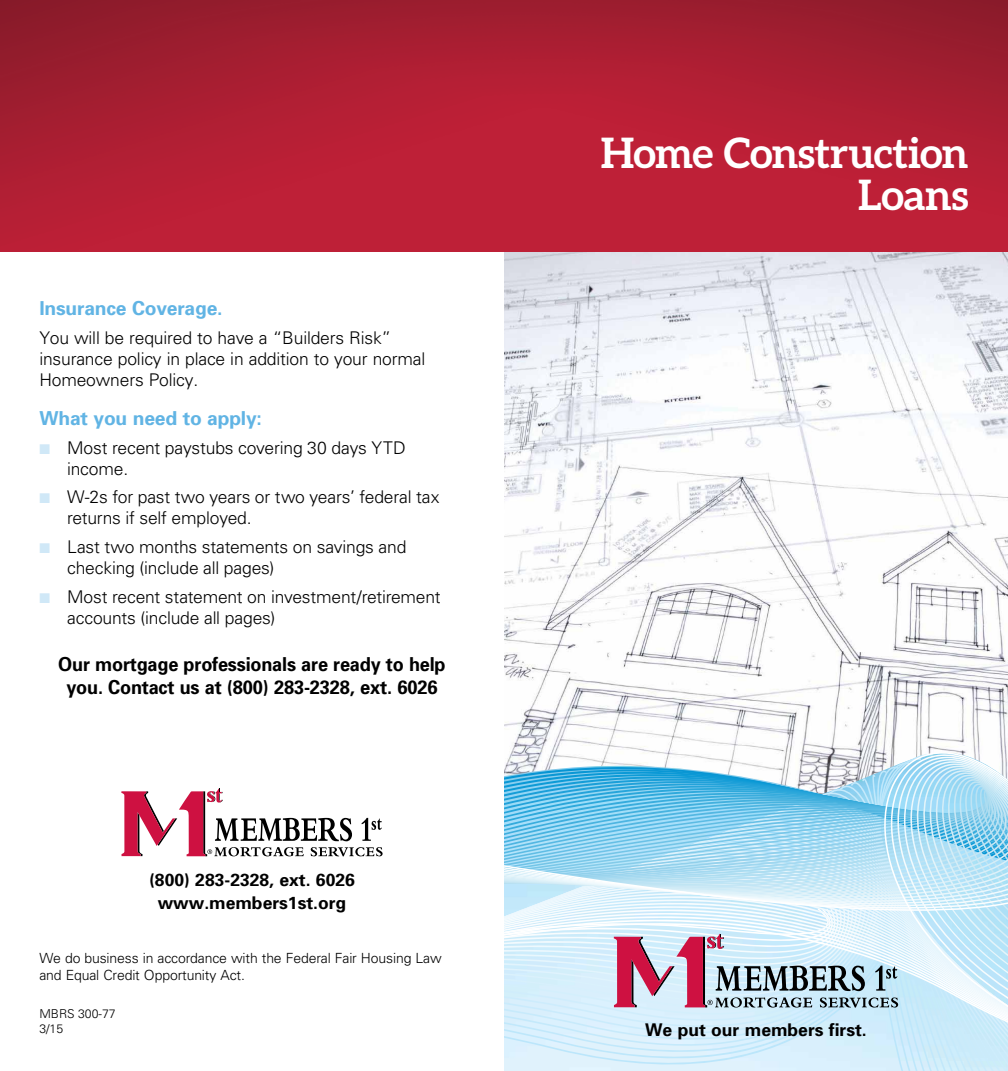
<style>
.page{position:relative;width:1008px;height:1071px;background:#fff}
.page>*{position:absolute;margin:0;border:0;box-sizing:border-box;transform-origin:0 0}
.t1{font:700 42px/42px "Aleo";letter-spacing:-.01em;color:#fff;text-align:right}
.t2{font:700 19.25px/23.1px "Univers";letter-spacing:-.01em;color:#000;text-align:center;scale:.94 1}
.t3{font:700 19.25px "Univers";letter-spacing:-.01em;color:#61b4e4}
.t4{font:300 17.5px/21px "Univers";letter-spacing:-.01em;color:#000}
.t5{font:700 17.5px/22.8px "Univers";color:#000;text-align:center}
.t6{font:300 14px/16.8px "Univers";letter-spacing:-.01em;color:#000}
.t7{font:300 12.25px/14.7px "Univers";color:#000}
.s1{color:#d0e8f7}
</style>
<div class="page">
<img style="left:504px;top:252px;width:504px;height:459px">
<svg style="left:504px;top:742px;width:504px;height:329px"></svg>
<svg style="left:614px;top:753px;width:362px;height:318px;background:#bbd9eb"></svg>
<img style="left:0;top:0;width:1008px;height:252px">
<svg style="left:121px;top:789px;width:262px;height:67px"></svg>
<p class="t3" style="left:39px;top:296px;width:185px">Insurance Coverage.</p>
<p class="t4" style="left:39px;top:327px;width:387px">You will be required to have a “Builders Risk” insurance policy in place in addition to your normal<br>Homeowners Policy.</p>
<p class="t3" style="left:39px;top:406px;width:224px">What you need to apply:</p>
<p class="t4" style="left:67px;top:436px;width:340px;text-indent:-28px"><span class="s1">■</span> Most recent paystubs covering 30 days YTD income.</p>
<p class="t4" style="left:67px;top:486px;width:374px;text-indent:-28px"><span class="s1">■</span> W-2s for past two years or two years’ federal tax returns if self employed.</p>
<p class="t4" style="left:67px;top:536px;width:341px;text-indent:-28px"><span class="s1">■</span> Last two months statements on savings and checking (include all pages)</p>
<p class="t4" style="left:67px;top:586px;width:375px;text-indent:-28px"><span class="s1">■</span> Most recent statement on investment/retirement accounts (include all pages)</p>
<p class="t2" style="left:58px;top:652px;width:414px">Our mortgage professionals are ready to help you. Contact us at (800) 283-2328, ext. 6026</p>
<p class="t5" style="left:149px;top:868px;width:207px">(800) 283-2328, ext. 6026 www.members1st.org</p>
<p class="t6" style="left:39px;top:950px;width:404px">We do business in accordance with the Federal Fair Housing Law and Equal Credit Opportunity Act.</p>
<p class="t7" style="left:39px;top:1006px;width:78px">MBRS 300-77<br>3/15</p>
<h1 class="t1" style="left:601px;top:132px;width:369px">Home Construction<br>Loans</h1>
<p class="t5" style="left:645px;top:1018px;width:223px">We put our members first.</p>
</div>
